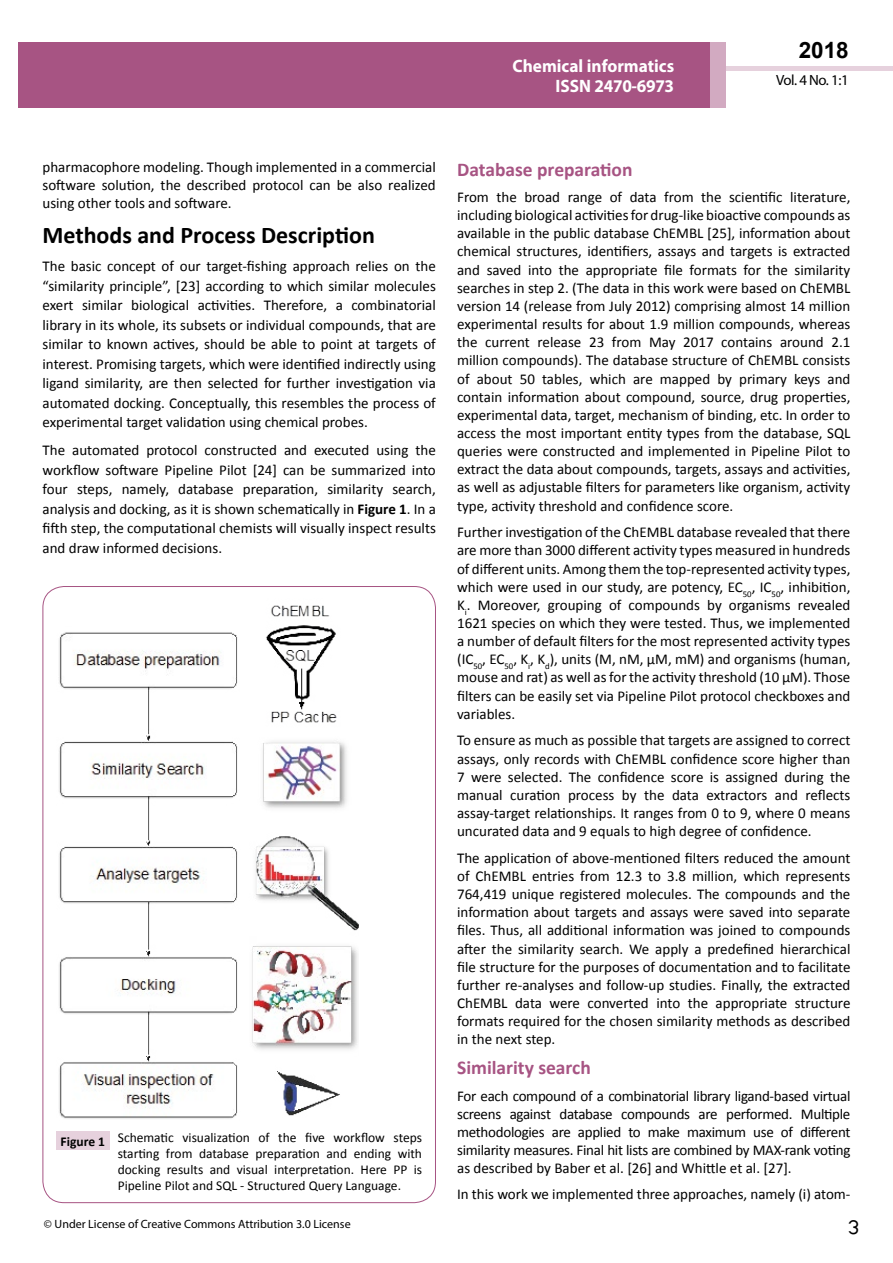
<style>
.page{position:relative;width:893px;height:1263px;background:#fff}
.page>*{position:absolute;margin:0;border:0;box-sizing:border-box;transform-origin:0 0}
.t1{font:25.5px "Tunga";color:#000}
.t2{font:700 24px "Calibri";color:#000}
.t3{font:700 22.5px "Arial";color:#000}
.t4{font:700 19.5px "Calibri";color:#a75483}
.t5{font:700 18px/19.8px "Myriad Pro";color:#fff;text-align:right;scale:.96 1}
.t6{font:15px/18.1px "Calibri";color:#000;text-align:justify}
.t7{font:14.85px "Myriad Pro";color:#000}
.t8{font:13.5px/16.2px "Calibri";color:#000;text-align:justify}
.t9{font:700 13.5px "Calibri";color:#000}
.t10{font:12px "Myriad Pro";color:#000}
.s1{font-weight:700}
</style>
<div class="page">
<div style="left:722px;top:66px;width:171px;height:5px;background:#e6d1dd"></div>
<div style="left:710px;top:42px;width:15px;height:66px;background:#d2aac1"></div>
<div style="left:19px;top:42px;width:691px;height:66px;background:#a75483"></div>
<img style="left:59px;top:605px;width:299px;height:514px">
<div style="left:56px;top:1131px;width:53px;height:19px;background:#e6d1dd"></div>
<p class="t5" style="left:512px;top:55px;width:170px">Chemical informatics<br>ISSN 2470-6973</p>
<h3 class="t3" style="left:799px;top:35px;width:52px">2018</h3>
<p class="t7" style="left:776px;top:71px;width:74px">Vol. 4 No. 1:1</p>
<p class="t6" style="left:42px;top:158px;width:395px">pharmacophore modeling. Though implemented in a commercial software solution, the described protocol can be also realized using other tools and software.</p>
<h2 class="t2" style="left:43px;top:220px;width:334px">Methods and Process Description</h2>
<p class="t6" style="left:43px;top:257px;width:395px;line-height:19.5px">The basic concept of our target-fishing approach relies on the “similarity principle”, [23] according to which similar molecules exert similar biological activities. Therefore, a combinatorial library in its whole, its subsets or individual compounds, that are similar to known actives, should be able to point at targets of interest. Promising targets, which were identified indirectly using ligand similarity, are then selected for further investigation via automated docking. Conceptually, this resembles the process of experimental target validation using chemical probes.</p>
<p class="t6" style="left:43px;top:441px;width:395px;line-height:19.5px">The automated protocol constructed and executed using the workflow software Pipeline Pilot [24] can be summarized into four steps, namely, database preparation, similarity search, analysis and docking, as it is shown schematically in <span class="s1">Figure 1</span>. In a fifth step, the computational chemists will visually inspect results and draw informed decisions.</p>
<p class="t9" style="left:61px;top:1133px;width:46px">Figure 1</p>
<p class="t8" style="left:118px;top:1129px;width:306px">Schematic visualization of the five workflow steps starting from database preparation and ending with docking results and visual interpretation. Here PP is Pipeline Pilot and SQL - Structured Query Language.</p>
<p class="t10" style="left:44px;top:1217px;width:308px">© Under License of Creative Commons Attribution 3.0 License</p>
<h3 class="t4" style="left:457px;top:157px;width:177px">Database preparation</h3>
<p class="t6" style="left:457px;top:188px;width:395px">From the broad range of data from the scientific literature, including biological activitiesfor drug-like bioactive compounds as available in the public database ChEMBL [25], information about chemical structures, identifiers, assays and targets is extracted and saved into the appropriate file formats for the similarity searches in step 2. (The data in this work were based on ChEMBL version 14 (release from July 2012) comprising almost 14 million experimental results for about 1.9 million compounds, whereas the current release 23 from May 2017 contains around 2.1 million compounds). The database structure of ChEMBL consists of about 50 tables, which are mapped by primary keys and contain information about compound, source, drug properties, experimental data, target, mechanism of binding, etc. In order to access the most important entity types from the database, SQL queries were constructed and implemented in Pipeline Pilot to extract the data about compounds, targets, assays and activities, as well as adjustable filters for parameters like organism, activity type, activity threshold and confidence score.</p>
<p class="t6" style="left:457px;top:523px;width:395px">Further investigation of the ChEMBL database revealed that there are more than 3000 different activity types measured in hundreds of different units. Among themthe top-represented activity types, which were used in our study, are potency, EC<sub>50</sub>, IC<sub>50</sub>, inhibition, K<sub>i</sub>. Moreover, grouping of compounds by organisms revealed 1621 species on which they were tested. Thus, we implemented a number of default filters for the most represented activity types (IC<sub>50</sub>, EC<sub>50</sub>, K<sub>i</sub>, K<sub>d</sub>), units (M, nM, µM, mM) and organisms (human, mouse and rat) as well as for the activity threshold (10 µM). Those filters can be easily set via Pipeline Pilot protocol checkboxes and variables.</p>
<p class="t6" style="left:457px;top:731px;width:395px">To ensure as much as possible that targets are assigned to correct assays, only records with ChEMBL confidence score higher than 7 were selected. The confidence score is assigned during the manual curation process by the data extractors and reflects assay-target relationships. It ranges from 0 to 9, where 0 means uncurated data and 9 equals to high degree of confidence.</p>
<p class="t6" style="left:457px;top:849px;width:395px">The application of above-mentioned filters reduced the amount of ChEMBL entries from 12.3 to 3.8 million, which represents 764,419 unique registered molecules. The compounds and the information about targets and assays were saved into separate files. Thus, all additional information was joined to compounds after the similarity search. We apply a predefined hierarchical file structure for the purposes of documentation and to facilitate further re-analyses and follow-up studies. Finally, the extracted ChEMBL data were converted into the appropriate structure formats required for the chosen similarity methods as described in the next step.</p>
<h3 class="t4" style="left:457px;top:1055px;width:135px">Similarity search</h3>
<p class="t6" style="left:457px;top:1087px;width:395px">For each compound of a combinatorial library ligand-based virtual screens against database compounds are performed. Multiple methodologies are applied to make maximum use of different similarity measures. Final hit lists are combined by MAX-rank voting as described by Baber et al. [26] and Whittle et al. [27].</p>
<p class="t6" style="left:457px;top:1185px;width:395px">In this work we implemented three approaches, namely (i) atom-</p>
<h1 class="t1" style="left:848px;top:1210px;width:13px">3</h1>
</div>
